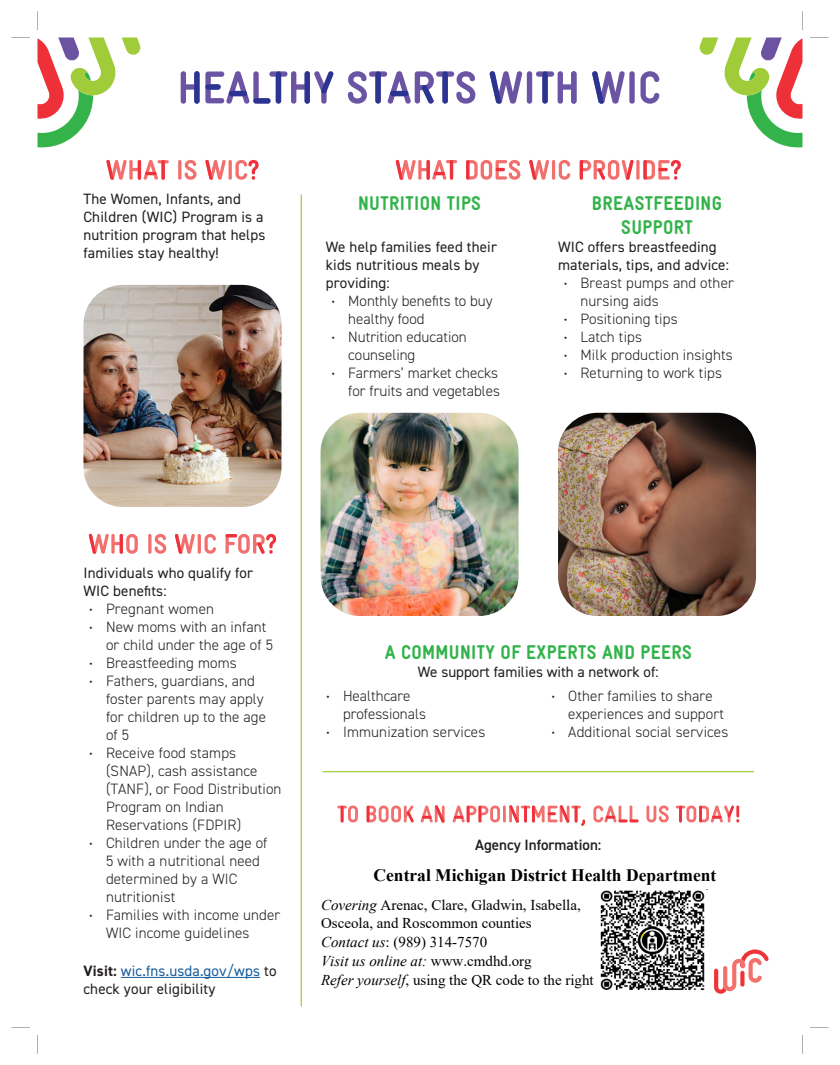
<style>
.page{position:relative;width:840px;height:1065px;background:#fff}
.page>*{position:absolute;margin:0;border:0;box-sizing:border-box;transform-origin:0 0}
.Body{font:900 20px/24px "WIC Gravur Condensed";letter-spacing:.02em;color:#32b34a;text-align:center}
.t1{font:700 17.5px "Times New Roman";color:#000}
.t2{font:300 15px/18px "DIN2014";letter-spacing:.01em;color:#231f20}
.Body-2{font:15px/18px "DIN2014";letter-spacing:.01em;color:#231f20}
.t3{font:15px/18.6px "Times New Roman";color:#000}
.t4{font:600 15px "DIN2014";color:#231f20}
.s1{font-size:12.5px}
.s2{font-weight:700}
.s3{color:#175d9e}
.s4{font-style:italic}
</style>
<div class="page">
<img style="left:84px;top:285px;width:197px;height:222px">
<svg style="left:699px;top:37px;width:104px;height:111px"></svg>
<svg style="left:37px;top:37px;width:104px;height:111px"></svg>
<hr style="left:301px;top:195px;width:1px;height:811px;background:#a0cb3a">
<hr style="left:323px;top:771px;width:431px;height:1px;background:#a0cb3a">
<hr style="left:178px;top:160px;width:3px;height:20px;background:#f26f6d;border-radius:2px">
<hr style="left:229px;top:160px;width:3px;height:20px;background:#f26f6d;border-radius:2px">
<svg style="left:185px;top:160px;width:12px;height:20px"></svg>
<svg style="left:205px;top:160px;width:21px;height:20px"></svg>
<svg style="left:106px;top:160px;width:63px;height:20px"></svg>
<svg style="left:235px;top:160px;width:24px;height:20px"></svg>
<svg style="left:348px;top:71px;width:127px;height:33px"></svg>
<svg style="left:641px;top:71px;width:18px;height:33px"></svg>
<div style="left:629px;top:71px;width:6px;height:33px;background:#6b54a3;border-radius:3px"></div>
<svg style="left:592px;top:71px;width:33px;height:33px"></svg>
<div style="left:527px;top:71px;width:5px;height:33px;background:#6b54a3;border-radius:3px"></div>
<svg style="left:536px;top:71px;width:40px;height:33px"></svg>
<div style="left:571px;top:71px;width:5px;height:33px;background:#6b54a3;border-radius:3px"></div>
<svg style="left:490px;top:71px;width:32px;height:33px"></svg>
<svg style="left:181px;top:71px;width:153px;height:33px"></svg>
<svg style="left:714px;top:949px;width:55px;height:45px"></svg>
<hr style="left:121px;top:977px;width:139px;height:1px;background:#175d9e">
<svg style="left:469px;top:160px;width:51px;height:20px"></svg>
<hr style="left:466px;top:160px;width:3px;height:20px;background:#ee313a;border-radius:2px">
<svg style="left:396px;top:160px;width:61px;height:20px"></svg>
<svg style="left:559px;top:160px;width:11px;height:20px"></svg>
<hr style="left:552px;top:160px;width:3px;height:20px;background:#f26f6d;border-radius:2px">
<svg style="left:529px;top:160px;width:20px;height:20px"></svg>
<svg style="left:636px;top:160px;width:4px;height:20px"></svg>
<svg style="left:580px;top:160px;width:53px;height:20px"></svg>
<svg style="left:643px;top:160px;width:38px;height:20px"></svg>
<svg style="left:204px;top:534px;width:12px;height:20px"></svg>
<hr style="left:198px;top:534px;width:3px;height:20px;background:#f26f6d;border-radius:2px">
<svg style="left:148px;top:534px;width:4px;height:20px"></svg>
<svg style="left:155px;top:534px;width:11px;height:20px"></svg>
<svg style="left:175px;top:534px;width:20px;height:20px"></svg>
<svg style="left:89px;top:534px;width:49px;height:20px"></svg>
<svg style="left:226px;top:534px;width:50px;height:20px"></svg>
<svg style="left:337px;top:806px;width:21px;height:16px"></svg>
<hr style="left:341px;top:806px;width:3px;height:16px;background:#ee313a">
<svg style="left:367px;top:806px;width:47px;height:17px"></svg>
<svg style="left:421px;top:805px;width:24px;height:18px"></svg>
<hr style="left:503px;top:806px;width:3px;height:16px;background:#f26f6d">
<svg style="left:453px;top:806px;width:47px;height:16px"></svg>
<svg style="left:646px;top:806px;width:23px;height:16px"></svg>
<svg style="left:593px;top:806px;width:46px;height:16px"></svg>
<svg style="left:509px;top:805px;width:76px;height:21px"></svg>
<svg style="left:676px;top:805px;width:63px;height:17px"></svg>
<img style="left:321px;top:413px;width:198px;height:203px">
<img style="left:558px;top:413px;width:198px;height:203px">
<svg style="left:37px;top:1035px;width:1px;height:19px"></svg>
<svg style="left:802px;top:1035px;width:1px;height:19px"></svg>
<svg style="left:11px;top:1027px;width:19px;height:1px"></svg>
<svg style="left:810px;top:1027px;width:19px;height:1px"></svg>
<svg style="left:11px;top:37px;width:19px;height:1px"></svg>
<svg style="left:810px;top:37px;width:19px;height:1px"></svg>
<svg style="left:37px;top:11px;width:1px;height:19px"></svg>
<svg style="left:802px;top:11px;width:1px;height:19px"></svg>
<img style="left:600px;top:890px;width:105px;height:100px">
<p class="Body-2" style="left:84px;top:189px;width:183px">The Women, Infants, and<br>Children (WIC) Program is a nutrition program that helps families stay healthy!</p>
<p class="Body" style="left:358px;top:192px;width:124px">NUTRITION TIPS</p>
<p class="Body" style="left:592px;top:192px;width:132px">BREASTFEEDING<br>SUPPORT</p>
<p class="Body-2" style="left:558px;top:238px;width:172px">WIC offers breastfeeding materials, tips, and advice:</p>
<p class="t2" style="left:581px;top:274px;width:155px;text-indent:-17px"><span class="s1">•</span> Breast pumps and other nursing aids</p>
<p class="t2" style="left:564px;top:310px;width:115px"><span class="s1">•</span> Positioning tips</p>
<p class="t2" style="left:564px;top:328px;width:80px"><span class="s1">•</span> Latch tips</p>
<p class="t2" style="left:564px;top:346px;width:171px"><span class="s1">•</span> Milk production insights</p>
<p class="t2" style="left:564px;top:364px;width:160px"><span class="s1">•</span> Returning to work tips</p>
<p class="Body-2" style="left:326px;top:237px;width:173px">We help families feed their kids nutritious meals by providing:</p>
<p class="t2" style="left:348px;top:292px;width:146px;text-indent:-17px"><span class="s1">•</span> Monthly benefits to buy healthy food</p>
<p class="t2" style="left:348px;top:328px;width:120px;text-indent:-17px"><span class="s1">•</span> Nutrition education counseling</p>
<p class="t2" style="left:331px;top:364px;width:170px;text-align:right"><span class="s1">•</span> Farmers’ market checks for fruits and vegetables</p>
<p class="Body-2" style="left:84px;top:563px;width:171px">Individuals who qualify for<br>WIC benefits:</p>
<p class="t2" style="left:89px;top:600px;width:126px"><span class="s1">•</span> Pregnant women</p>
<p class="t2" style="left:106px;top:618px;width:169px;text-indent:-17px"><span class="s1">•</span> New moms with an infant or child under the age of 5</p>
<p class="t2" style="left:89px;top:654px;width:149px"><span class="s1">•</span> Breastfeeding moms</p>
<p class="t2" style="left:106px;top:672px;width:162px;text-indent:-17px"><span class="s1">•</span> Fathers, guardians, and foster parents may apply for children up to the age of 5</p>
<p class="t2" style="left:106px;top:744px;width:177px;text-indent:-17px"><span class="s1">•</span> Receive food stamps (SNAP), cash assistance (TANF), or Food Distribution<br>Program on Indian<br>Reservations (FDPIR)</p>
<p class="t2" style="left:106px;top:834px;width:163px;text-indent:-17px"><span class="s1">•</span> Children under the age of<br>5 with a nutritional need determined by a WIC nutritionist</p>
<p class="t2" style="left:106px;top:906px;width:176px;text-indent:-17px"><span class="s1">•</span> Families with income under<br>WIC income guidelines</p>
<p class="Body-2" style="left:84px;top:961px;width:195px"><span class="s2">Visit:</span> <span class="s3">wic.fns.usda.gov/wps</span> to check your eligibility</p>
<p class="Body" style="left:385px;top:640px;width:308px">A COMMUNITY OF EXPERTS AND PEERS</p>
<p class="Body-2" style="left:418px;top:662px;width:242px">We support families with a network of:</p>
<p class="t2" style="left:343px;top:687px;width:84px;text-indent:-17px"><span class="s1">•</span> Healthcare professionals</p>
<p class="t2" style="left:326px;top:723px;width:161px"><span class="s1">•</span> Immunization services</p>
<p class="t2" style="left:568px;top:687px;width:157px;text-indent:-17px"><span class="s1">•</span> Other families to share experiences and support</p>
<p class="t2" style="left:551px;top:723px;width:178px"><span class="s1">•</span> Additional social services</p>
<p class="t4" style="left:475px;top:835px;width:128px">Agency Information:</p>
<p class="t1" style="left:374px;top:865px;width:344px">Central Michigan District Health Department</p>
<p class="t3" style="left:321px;top:895px;width:274px"><span class="s4">Covering</span> Arenac, Clare, Gladwin, Isabella, Osceola, and Roscommon counties<br><span class="s4">Contact us</span>: (989) 314-7570<br><span class="s4">Visit us online at:</span> www.cmdhd.org<br><span class="s4">Refer yourself</span>, using the QR code to the right</p>
</div>
